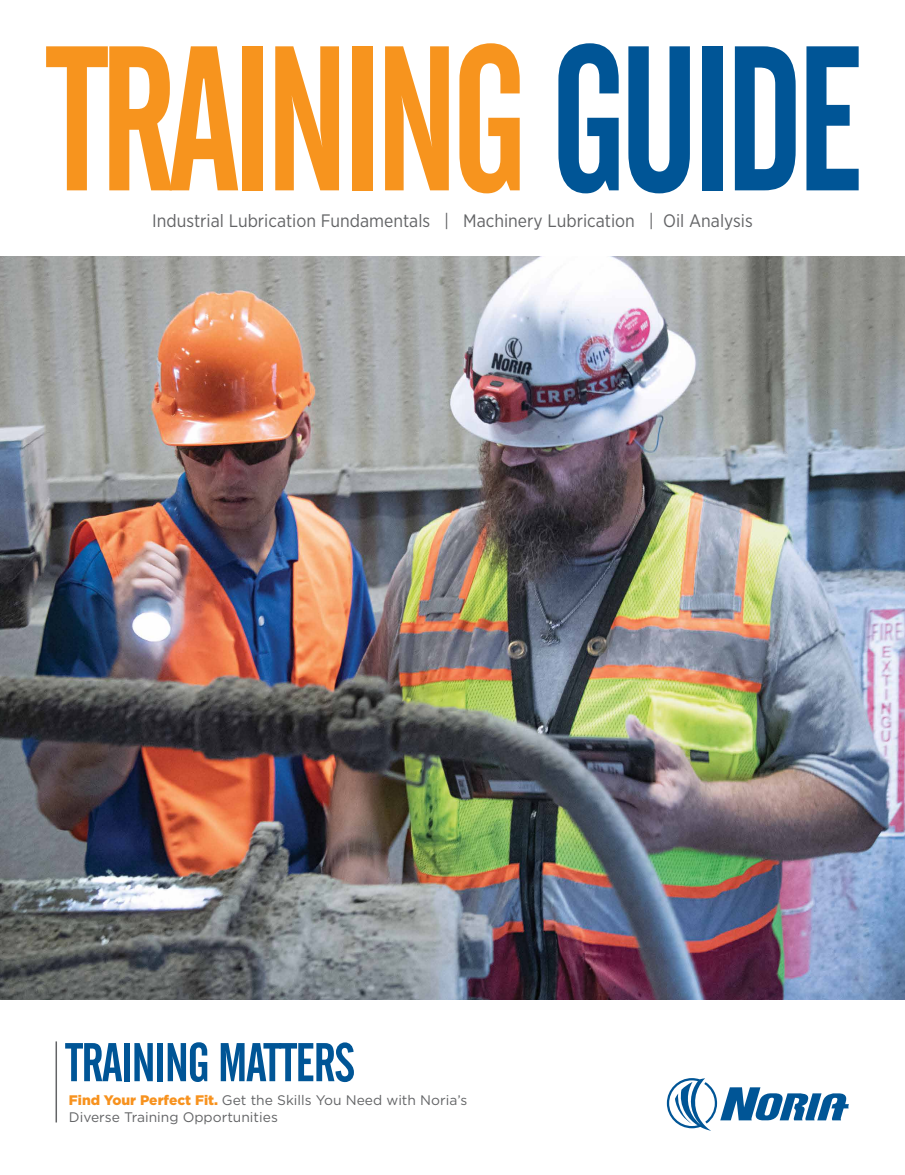
<style>
.page{position:relative;width:905px;height:1175px;background:#fff}
.page>*{position:absolute;margin:0;border:0;box-sizing:border-box;transform-origin:0 0}
.t1{font:203.85px "Alternate Gothic No 2 BT";letter-spacing:-.04em;color:#f7941e;scale:.9 1}
.t2{font:54px "Alternate Gothic No 2 BT";letter-spacing:-.025em;color:#005596}
.t3{font:18px "Gotham Narrow";color:#636466}
.t4{font:13.8px/17px "Gotham";color:#636466}
.s1{color:#005596}
.s2{font-weight:900;color:#f7921e}
</style>
<div class="page">
<img style="left:0;top:256px;width:904px;height:743px">
<hr style="left:56px;top:1041px;width:1px;height:81px;background:#636466">
<svg style="left:667px;top:1078px;width:181px;height:52px"></svg>
<h1 class="t1" style="left:47px;top:6px;width:908px">TRAINING <span class="s1">GUIDE</span></h1>
<h3 class="t3" style="left:152px;top:209px;width:602px">Industrial Lubrication Fundamentals | Machinery Lubrication | Oil Analysis</h3>
<h2 class="t2" style="left:65px;top:1032px;width:291px">TRAINING MATTERS</h2>
<p class="t4" style="left:69px;top:1091px;width:400px"><span class="s2">Find Your Perfect Fit.</span> Get the Skills You Need with Noria’s<br>Diverse Training Opportunities</p>
</div>
